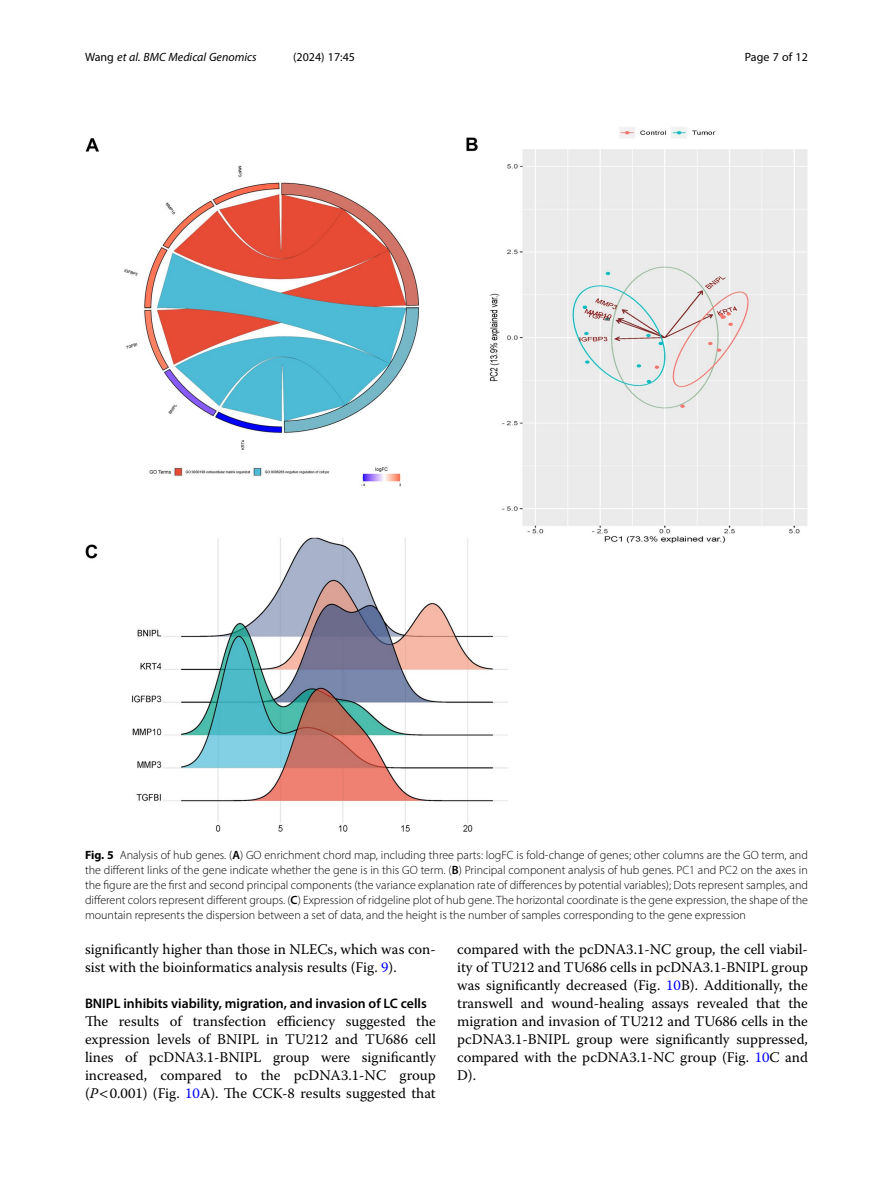
<style>
.page{position:relative;width:893px;height:1191px;background:#fff}
.page>*{position:absolute;margin:0;border:0;box-sizing:border-box;transform-origin:0 0}
.Body_Text{font:14.7px/18px "Warnock Pro";color:#000;text-align:justify}
.Head_2{font:600 13.8px "Myriad Pro";color:#000}
.Figure_Caption{font:300 12px/15px "Myriad Pro";color:#000;text-align:justify}
.t1{font:italic 12px "Myriad Pro";color:#000}
.t2{font:12px "Myriad Pro";color:#000}
.s1{font-style:normal}
.s2{font-weight:700}
.s3{font-weight:600}
.s4{color:#00f}
.s5{font-style:italic}
</style>
<div class="page">
<img style="left:85px;top:127px;width:723px;height:704px">
<p class="t1" style="left:85px;top:50px;width:173px"><span class="s1">Wang</span> et al. BMC Medical Genomics</p>
<p class="t2" style="left:293px;top:50px;width:63px">(2024) 17:45</p>
<p class="t2" style="left:745px;top:50px;width:65px">Page 7 of 12</p>
<p class="Figure_Caption" style="left:85px;top:847px;width:724px"><span class="s2">Fig. 5</span> Analysis of hub genes. (<span class="s3">A</span>) GO enrichment chord map, including three parts: logFC is fold-change of genes; other columns are the GO term, and the different links of the gene indicate whether the gene is in this GO term. (<span class="s3">B</span>) Principal component analysis of hub genes. PC1 and PC2 on the axes in the figure are the first and second principal components (the variance explanation rate of differences by potential variables); Dots represent samples, and different colors represent different groups. (<span class="s3">C</span>) Expression of ridgeline plot of hub gene. The horizontal coordinate is the gene expression, the shape of the mountain represents the dispersion between a set of data, and the height is the number of samples corresponding to the gene expression</p>
<p class="Body_Text" style="left:85px;top:940px;width:352px">significantly higher than those in NLECs, which was con&shy;sist with the bioinformatics analysis results (Fig. <span class="s4">9</span>).</p>
<p class="Head_2" style="left:85px;top:995px;width:343px">BNIPL inhibits viability, migration, and invasion of LC cells</p>
<p class="Body_Text" style="left:85px;top:1012px;width:352px">The results of transfection efficiency suggested the expression levels of BNIPL in TU212 and TU686 cell lines of pcDNA3.1-BNIPL group were significantly increased, compared to the pcDNA3.1-NC group (<span class="s5">P</span> 0.001) (Fig. <span class="s4">10</span>A). The CCK-8 results suggested that</p>
<p class="Body_Text" style="left:457px;top:940px;width:352px">compared with the pcDNA3.1-NC group, the cell viabil&shy;ity of TU212 and TU686 cells in pcDNA3.1-BNIPL group was significantly decreased (Fig. <span class="s4">10</span>B). Additionally, the transwell and wound-healing assays revealed that the migration and invasion of TU212 and TU686 cells in the pcDNA3.1-BNIPL group were significantly suppressed, compared with the pcDNA3.1-NC group (Fig. <span class="s4">10</span>C and D).</p>
</div>
